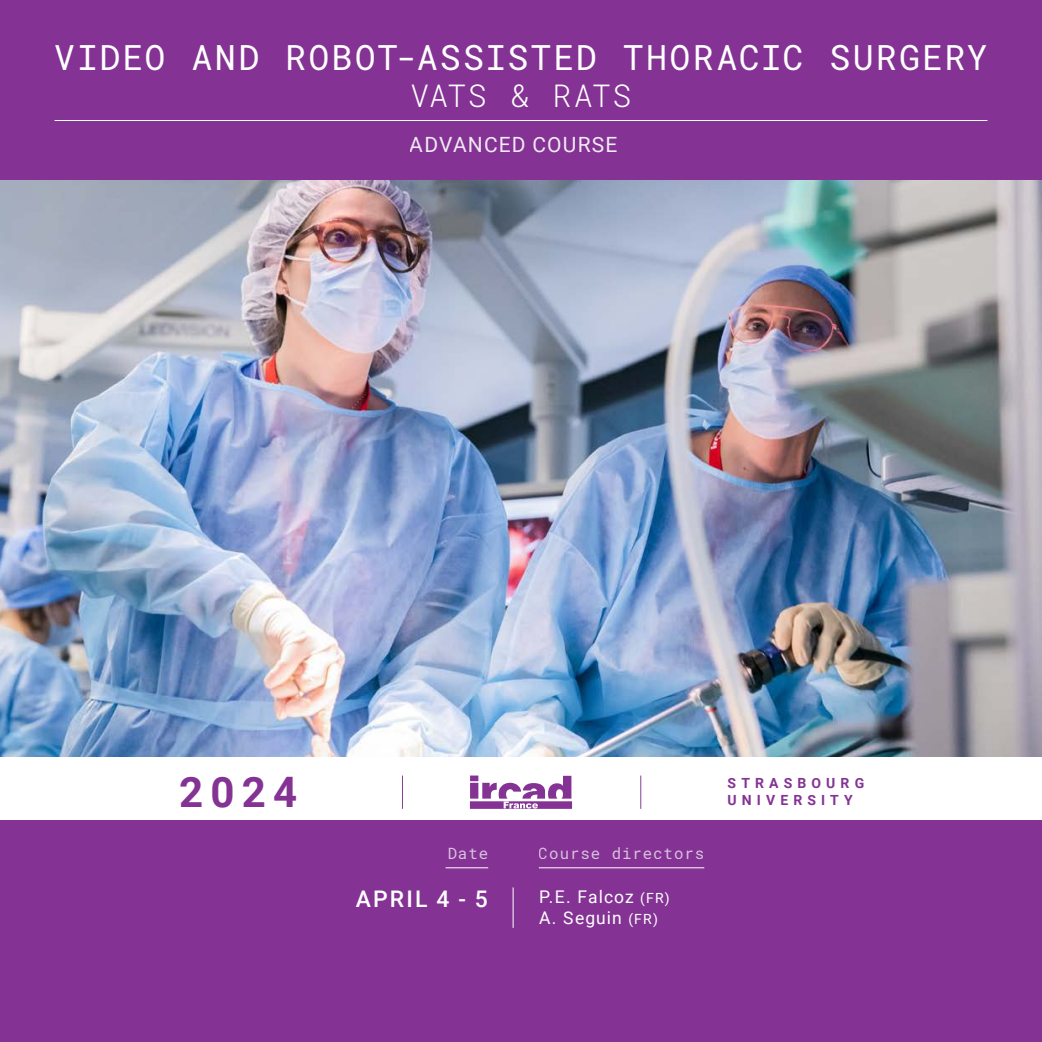
<style>
.page{position:relative;width:1042px;height:1042px;background:#fff}
.page>*{position:absolute;margin:0;border:0;box-sizing:border-box;transform-origin:0 0}
.t1{font:700 42px "Roboto";color:#843394}
.t2{font:35px "Roboto Mono";letter-spacing:.06em;color:#fff}
.t3{font:31.5px "Roboto Mono";letter-spacing:.02em;color:#fff}
.t4{font:500 22.93px "Roboto";letter-spacing:.095em;color:#fff}
.t5{font:21px "Roboto";letter-spacing:.055em;color:#fff}
.t6{font:17.5px "Roboto";letter-spacing:.06em;color:#fff}
.t7{font:15.75px "Roboto Mono";letter-spacing:.06em;color:#fff}
.t8{font:700 14px "Roboto";letter-spacing:.365em;color:#843394}
.s1{font-size:14px}
</style>
<div class="page">
<div style="left:0;top:0;width:1042px;height:180px;background:#843394"></div>
<div style="left:0;top:757px;width:1042px;height:285px;background:#843394"></div>
<div style="left:0;top:756px;width:1042px;height:64px;background:#fff"></div>
<hr style="left:55px;top:120px;width:932px;height:1px;background:#fff">
<hr style="left:513px;top:887px;width:1px;height:41px;background:#fff">
<hr style="left:402px;top:775px;width:1px;height:34px;background:#843394">
<hr style="left:640px;top:775px;width:1px;height:34px;background:#843394">
<hr style="left:445px;top:867px;width:43px;height:1px;background:#fff">
<hr style="left:539px;top:867px;width:165px;height:1px;background:#fff">
<img style="left:0;top:180px;width:1042px;height:576px">
<div style="left:470px;top:775px;width:8px;height:6px;background:#c6a1cd"></div>
<svg style="left:470px;top:776px;width:102px;height:33px"></svg>
<p class="t2" style="left:54px;top:33px;width:935px">VIDEO AND ROBOT-ASSISTED THORACIC SURGERY</p>
<p class="t3" style="left:410px;top:74px;width:222px">VATS &amp; RATS</p>
<p class="t5" style="left:410px;top:130px;width:209px">ADVANCED COURSE</p>
<p class="t1" style="left:179px;top:762px;width:119px">2024</p>
<p class="t8" style="left:727px;top:773px;width:138px">STRASBOURG</p>
<p class="t8" style="left:727px;top:790px;width:127px">UNIVERSITY</p>
<p class="t7" style="left:447px;top:842px;width:42px">Date</p>
<p class="t7" style="left:539px;top:842px;width:167px">Course directors</p>
<p class="t4" style="left:356px;top:882px;width:134px">APRIL 4 - 5</p>
<p class="t6" style="left:539px;top:884px;width:132px">P.E. Falcoz <span class="s1">(FR)</span></p>
<p class="t6" style="left:539px;top:905px;width:120px">A. Seguin <span class="s1">(FR)</span></p>
</div>
